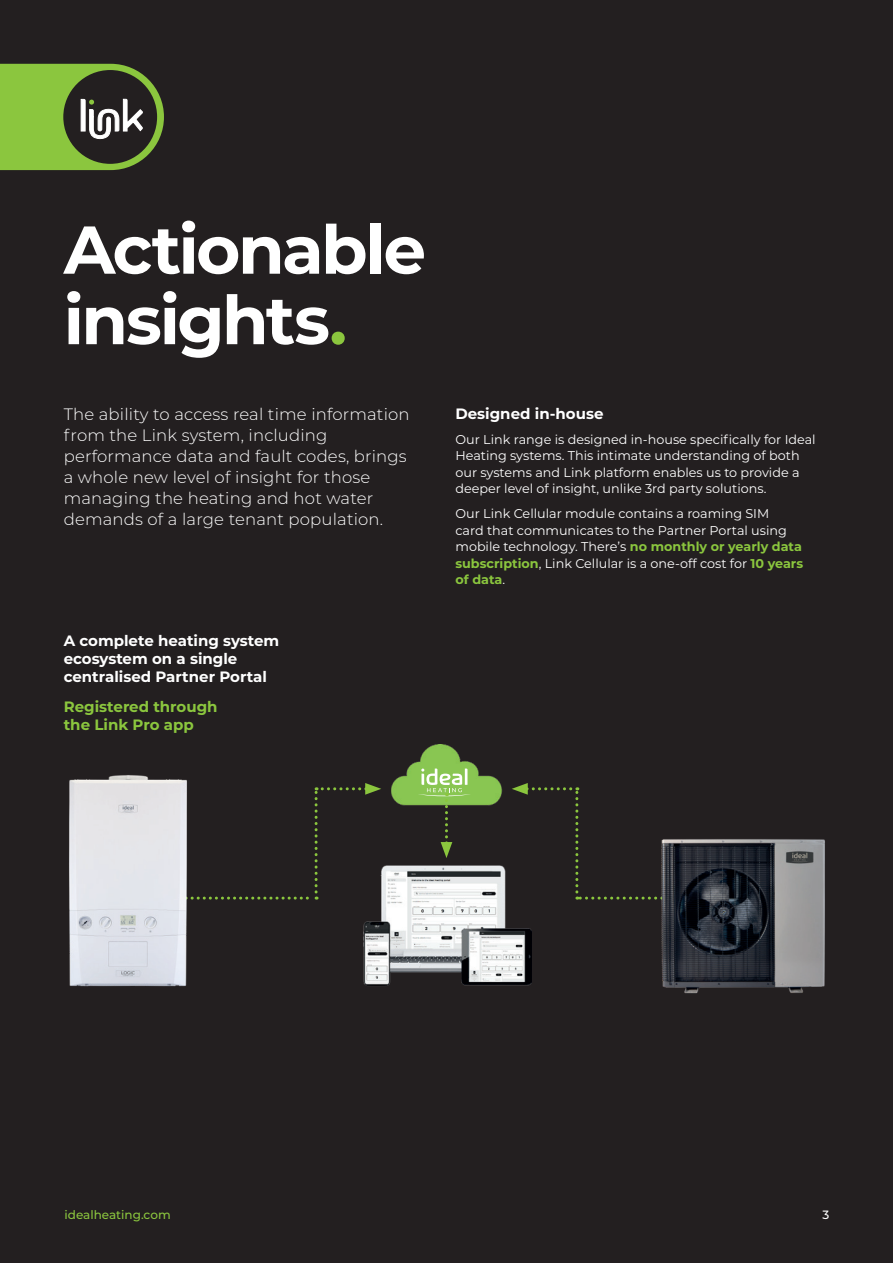
<style>
.page{position:relative;width:893px;height:1263px;background:#231f20}
.page>*{position:absolute;margin:0;border:0;box-sizing:border-box;transform-origin:0 0}
.t1{font:700 67.5px/70.5px "Montserrat";letter-spacing:-.04em;color:#fff}
.t2{font:300 16.5px/21px "Montserrat";letter-spacing:.01em;color:#fff}
.t3{font:700 15px/18px "Montserrat";color:#fff}
.t4{font:700 15px/18px "Montserrat";color:#8bc63e}
.t5{font:12.75px/16.5px "Montserrat";color:#fff}
.t6{font:500 12px "Montserrat";color:#8bc63e}
.t7{font:500 12px "Montserrat";color:#fff}
.s1{color:#8bc63e}
.s2{font-weight:700;color:#8bc63e}
</style>
<div class="page">
<svg style="left:0;top:64px;width:164px;height:106px"></svg>
<img style="left:363px;top:744px;width:169px;height:242px">
<svg style="left:191px;top:783px;width:190px;height:116px"></svg>
<svg style="left:512px;top:783px;width:145px;height:116px"></svg>
<img style="left:69px;top:775px;width:122px;height:212px">
<img style="left:657px;top:839px;width:168px;height:155px">
<svg style="left:418px;top:768px;width:53px;height:90px"></svg>
<h1 class="t1" style="left:64px;top:211px;width:364px">Actionable insights<span class="s1">.</span></h1>
<p class="t2" style="left:64px;top:403px;width:347px">The ability to access real time information from the Link system, including performance data and fault codes, brings a whole new level of insight for those managing the heating and hot water demands of a large tenant population.</p>
<p class="t3" style="left:455px;top:403px;width:150px">Designed in-house</p>
<p class="t5" style="left:455px;top:430px;width:362px">Our Link range is designed in-house specifically for Ideal Heating systems. This intimate understanding of both our systems and Link platform enables us to provide a deeper level of insight, unlike 3rd party solutions.</p>
<p class="t5" style="left:455px;top:505px;width:349px">Our Link Cellular module contains a roaming SIM<br>card that communicates to the Partner Portal using mobile technology. There’s <span class="s2">no monthly or yearly data subscription</span>, Link Cellular is a one-off cost for <span class="s2">10 years of data</span>.</p>
<p class="t3" style="left:64px;top:631px;width:217px">A complete heating system ecosystem on a single centralised Partner Portal</p>
<p class="t4" style="left:64px;top:696px;width:155px">Registered through the Link Pro app</p>
<p class="t6" style="left:64px;top:1207px;width:108px">idealheating.com</p>
<p class="t7" style="left:822px;top:1207px;width:8px">3</p>
</div>
